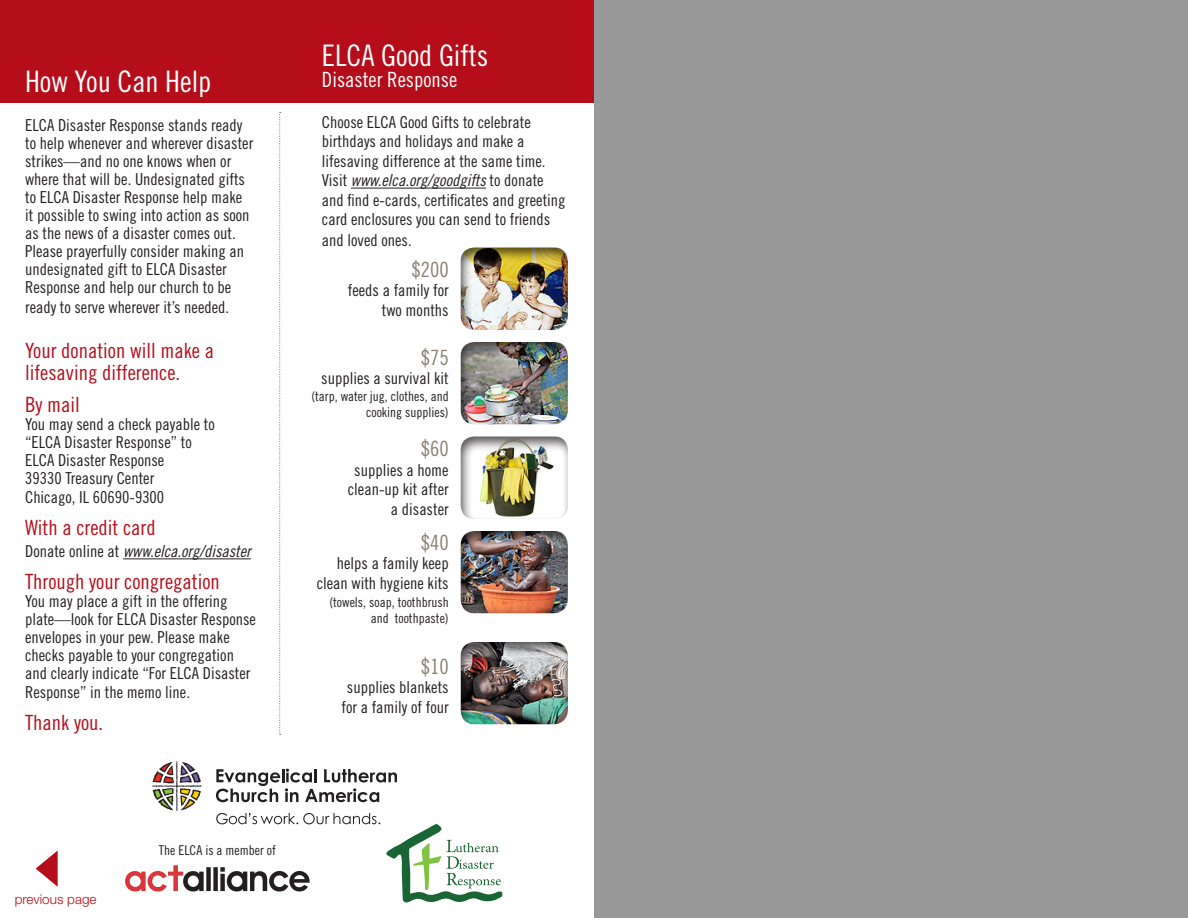
<style>
.page{position:relative;width:1188px;height:918px;background:#fff}
.page>*{position:absolute;margin:0;border:0;box-sizing:border-box;transform-origin:0 0}
.t1{font:29.7px "Trade Gothic LT Std Cn 18";color:#fff}
.t2{font:21px/22.5px "Trade Gothic LT Std Cn 18";color:#b50e1a}
.t3{font:21px "Trade Gothic LT Std Cn 18";color:#fff}
.t4{font:21px "Trade Gothic LT Std Cn 18";color:#887f6f}
.t5{font:16.5px/18px "Trade Gothic Cond Eighteen";color:#231f20}
.t6{font:16.5px "Trade Gothic Cond Eighteen Obl";color:#231f20}
.t7{font:13.5px/16.5px "Trade Gothic Cond Eighteen";color:#231f20;text-align:right}
.t8{font:300 13.5px "Helvetica Neue";color:#b50e1a}
.s1{font-family:"Trade Gothic Cond Eighteen"}
.s2{font-family:"Trade Gothic Cond Eighteen Obl"}
</style>
<div class="page">
<div style="left:0;top:0;width:1188px;height:105px;background:#b50e1a"></div>
<svg style="left:152px;top:761px;width:50px;height:50px"></svg>
<svg style="left:216px;top:769px;width:181px;height:33px"></svg>
<svg style="left:216px;top:813px;width:164px;height:11px"></svg>
<div style="left:0;top:103px;width:1188px;height:53px;background:#fff"></div>
<hr style="left:123px;top:558px;width:128px;height:1px;background:#231f20">
<hr style="left:351px;top:188px;width:135px;height:1px;background:#231f20">
<div style="left:460px;top:247px;width:108px;height:84px;background:#231f20;opacity:.75"></div>
<div style="left:460px;top:341px;width:108px;height:84px;background:#231f20;opacity:.75"></div>
<div style="left:460px;top:436px;width:108px;height:84px;background:#231f20;opacity:.75"></div>
<div style="left:460px;top:530px;width:108px;height:84px;background:#231f20;opacity:.75"></div>
<div style="left:460px;top:641px;width:108px;height:84px;background:#231f20;opacity:.75"></div>
<svg style="left:279px;top:112px;width:2px;height:623px"></svg>
<svg style="left:386px;top:824px;width:116px;height:78px"></svg>
<svg style="left:125px;top:865px;width:185px;height:27px"></svg>
<div style="left:594px;top:0;width:594px;height:918px;background:#999"></div>
<svg style="left:36px;top:851px;width:22px;height:36px"></svg>
<p class="t1" style="left:25px;top:64px;width:188px">How You Can Help</p>
<p class="t5" style="left:25px;top:116px;width:230px">ELCA Disaster Response stands ready to help whenever and wherever disaster strikes—and no one knows when or where that will be. Undesignated gifts to ELCA Disaster Response help make it possible to swing into action as soon as the news of a disaster comes out.<br>Please prayerfully consider making an undesignated gift to ELCA Disaster Response and help our church to be</p>
<p class="t5" style="left:25px;top:298px;width:206px">ready to serve wherever it’s needed.</p>
<p class="t2" style="left:25px;top:339px;width:190px">Your donation will make a lifesaving difference.</p>
<p class="t2" style="left:25px;top:393px;width:56px">By mail</p>
<p class="t5" style="left:25px;top:415px;width:191px">You may send a check payable to “ELCA Disaster Response” to</p>
<p class="t5" style="left:25px;top:451px;width:141px">ELCA Disaster Response</p>
<p class="t5" style="left:25px;top:469px;width:131px">39330 Treasury Center</p>
<p class="t5" style="left:25px;top:488px;width:141px">Chicago, IL 60690-9300</p>
<p class="t2" style="left:25px;top:516px;width:132px">With a credit card</p>
<p class="t6" style="left:25px;top:542px;width:227px"><span class="s1">Donate online at</span> www.elca.org/disaster</p>
<p class="t2" style="left:25px;top:570px;width:196px">Through your congregation</p>
<p class="t5" style="left:25px;top:592px;width:232px">You may place a gift in the offering plate—look for ELCA Disaster Response envelopes in your pew. Please make checks payable to your congregation and clearly indicate “For ELCA Disaster</p>
<p class="t5" style="left:25px;top:683px;width:166px">Response” in the memo line.</p>
<p class="t2" style="left:25px;top:711px;width:80px">Thank you.</p>
<p class="t1" style="left:322px;top:38px;width:168px">ELCA Good Gifts</p>
<p class="t3" style="left:322px;top:67px;width:137px">Disaster Response</p>
<p class="t5" style="left:322px;top:112px;width:245px;line-height:19.5px">Choose ELCA Good Gifts to celebrate birthdays and holidays and make a lifesaving difference at the same time.<br>Visit <span class="s2">www.elca.org/goodgifts</span> to donate and find e-cards, certificates and greeting card enclosures you can send to friends</p>
<p class="t5" style="left:322px;top:231px;width:91px">and loved ones.</p>
<p class="t4" style="left:411px;top:257px;width:39px">$200</p>
<p class="t5" style="left:348px;top:281px;width:102px;line-height:19.5px;text-align:right">feeds a family for two months</p>
<p class="t4" style="left:421px;top:345px;width:29px">$75</p>
<p class="t5" style="left:321px;top:369px;width:129px">supplies a survival kit</p>
<p class="t7" style="left:311px;top:387px;width:139px">(tarp, water jug, clothes, and cooking supplies)</p>
<p class="t4" style="left:421px;top:436px;width:29px">$60</p>
<p class="t5" style="left:348px;top:460px;width:102px;line-height:19.5px;text-align:right">supplies a home clean-up kit after a disaster</p>
<p class="t4" style="left:421px;top:530px;width:29px">$40</p>
<p class="t5" style="left:317px;top:554px;width:133px;line-height:19.5px;text-align:right">helps a family keep clean with hygiene kits</p>
<p class="t7" style="left:329px;top:594px;width:121px">(towels, soap, toothbrush and toothpaste)</p>
<p class="t4" style="left:421px;top:654px;width:29px">$10</p>
<p class="t5" style="left:341px;top:677px;width:109px;line-height:19.5px;text-align:center">supplies blankets for a family of four</p>
<p class="t8" style="left:15px;top:891px;width:83px">previous page</p>
<p class="t7" style="left:159px;top:842px;width:118px">The ELCA is a member of</p>
</div>
